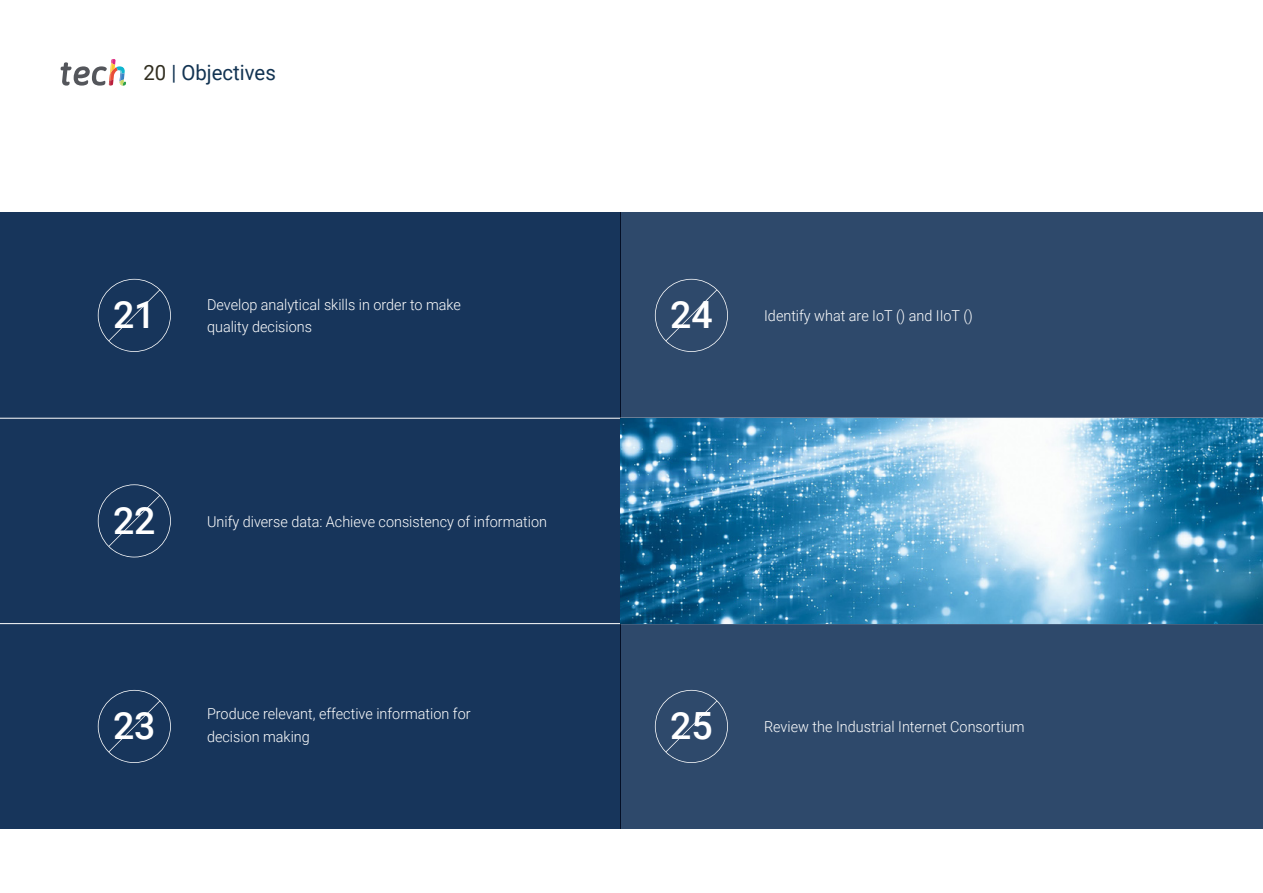
<style>
.page{position:relative;width:1263px;height:893px;background:#fff}
.page>*{position:absolute;margin:0;border:0;box-sizing:border-box;transform-origin:0 0}
.t1{font:500 37.5px "Roboto";color:#fff}
.t2{font:21px "Roboto";color:#123352}
.t3{font:300 15px/22.5px "Roboto";color:#fff;scale:.96 1}
.s1{color:#312e20}
</style>
<div class="page">
<div style="left:0;top:213px;width:621px;height:616px;background:#17355b"></div>
<div style="left:621px;top:213px;width:642px;height:616px;background:#2e496b"></div>
<svg style="left:98px;top:279px;width:73px;height:73px"></svg>
<svg style="left:98px;top:484px;width:73px;height:73px"></svg>
<svg style="left:98px;top:690px;width:73px;height:73px"></svg>
<svg style="left:655px;top:279px;width:73px;height:73px"></svg>
<hr style="left:0;top:418px;width:1263px;height:1px;background:#fff">
<hr style="left:0;top:623px;width:1263px;height:1px;background:#fff">
<svg style="left:655px;top:690px;width:73px;height:73px"></svg>
<img style="left:621px;top:418px;width:642px;height:206px">
<svg style="left:61px;top:59px;width:65px;height:27px"></svg>
<h2 class="t2" style="left:144px;top:57px;width:134px"><span class="s1">20</span> | Objectives</h2>
<h1 class="t1" style="left:113px;top:288px;width:44px">21</h1>
<p class="t3" style="left:207px;top:293px;width:266px">Develop analytical skills in order to make quality decisions</p>
<h1 class="t1" style="left:113px;top:494px;width:44px">22</h1>
<p class="t3" style="left:207px;top:509px;width:356px">Unify diverse data: Achieve consistency of information</p>
<h1 class="t1" style="left:113px;top:699px;width:44px">23</h1>
<p class="t3" style="left:207px;top:702px;width:276px">Produce relevant, effective information for decision making</p>
<h1 class="t1" style="left:670px;top:288px;width:44px">24</h1>
<p class="t3" style="left:764px;top:304px;width:219px">Identify what are IoT () and IIoT ()</p>
<h1 class="t1" style="left:670px;top:699px;width:44px">25</h1>
<p class="t3" style="left:764px;top:715px;width:273px">Review the Industrial Internet Consortium</p>
</div>
